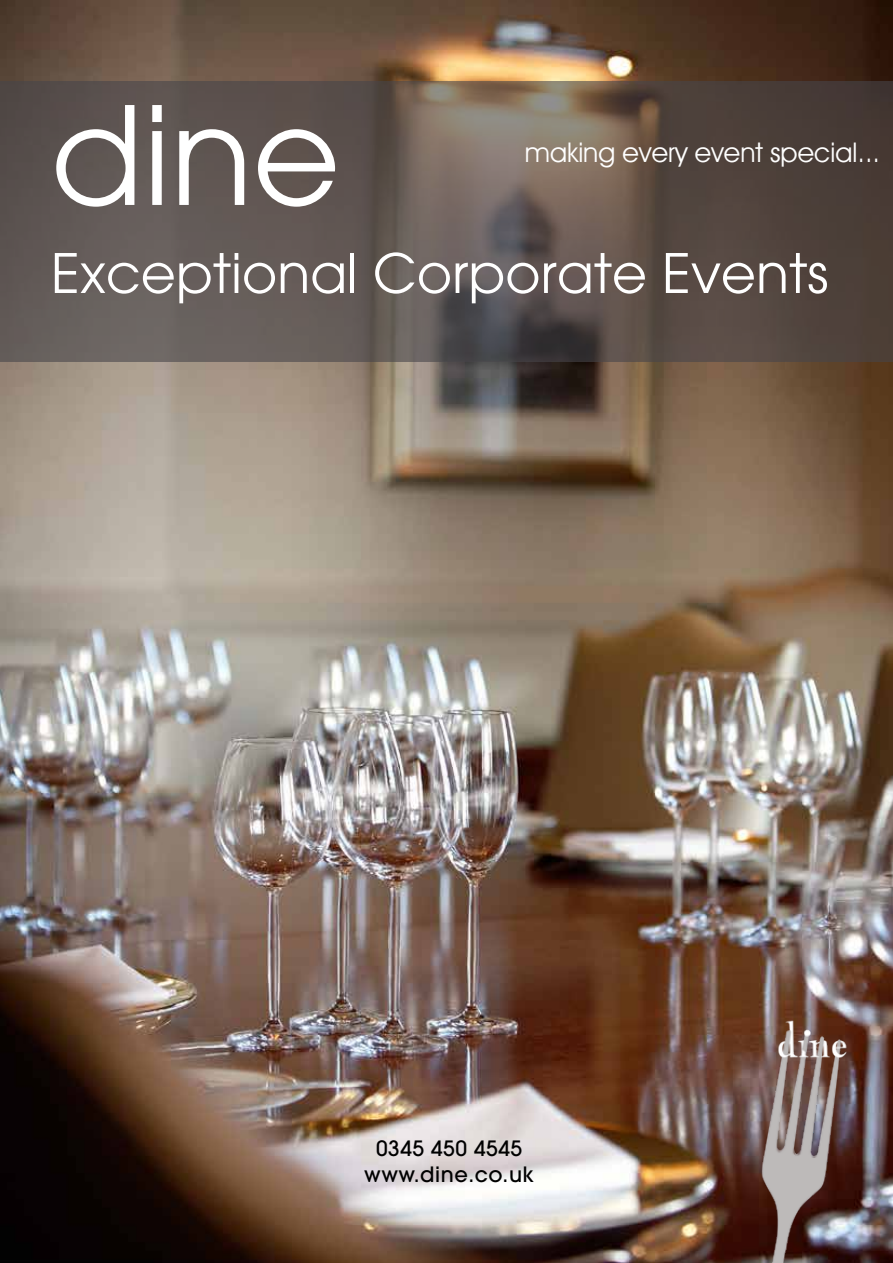
<style>
.page{position:relative;width:893px;height:1263px;background:#fff}
.page>*{position:absolute;margin:0;border:0;box-sizing:border-box;transform-origin:0 0}
.t1{font:135px "ITC Avant Garde Pro";color:#fff}
.t2{font:54px "Avant Garde LT";color:#fff}
.t3{font:27px "Avant Guard Regular SWFTE";color:#fff}
.t4{font:500 21px/25.2px "Avant Garde";letter-spacing:.025em;color:#000;text-align:center}
</style>
<div class="page">
<img style="left:0;top:0;width:893px;height:1263px">
<img style="left:741px;top:1015px;width:121px;height:248px">
<svg style="left:0;top:81px;width:893px;height:280px;background:#5f544f"></svg>
<h1 class="t1" style="left:51px;top:72px;width:291px">dine</h1>
<p class="t3" style="left:525px;top:136px;width:357px">making every event special...</p>
<h2 class="t2" style="left:51px;top:241px;width:779px">Exceptional Corporate Events</h2>
<p class="t4" style="left:364px;top:1136px;width:171px">0345 450 4545 www.dine.co.uk</p>
</div>
